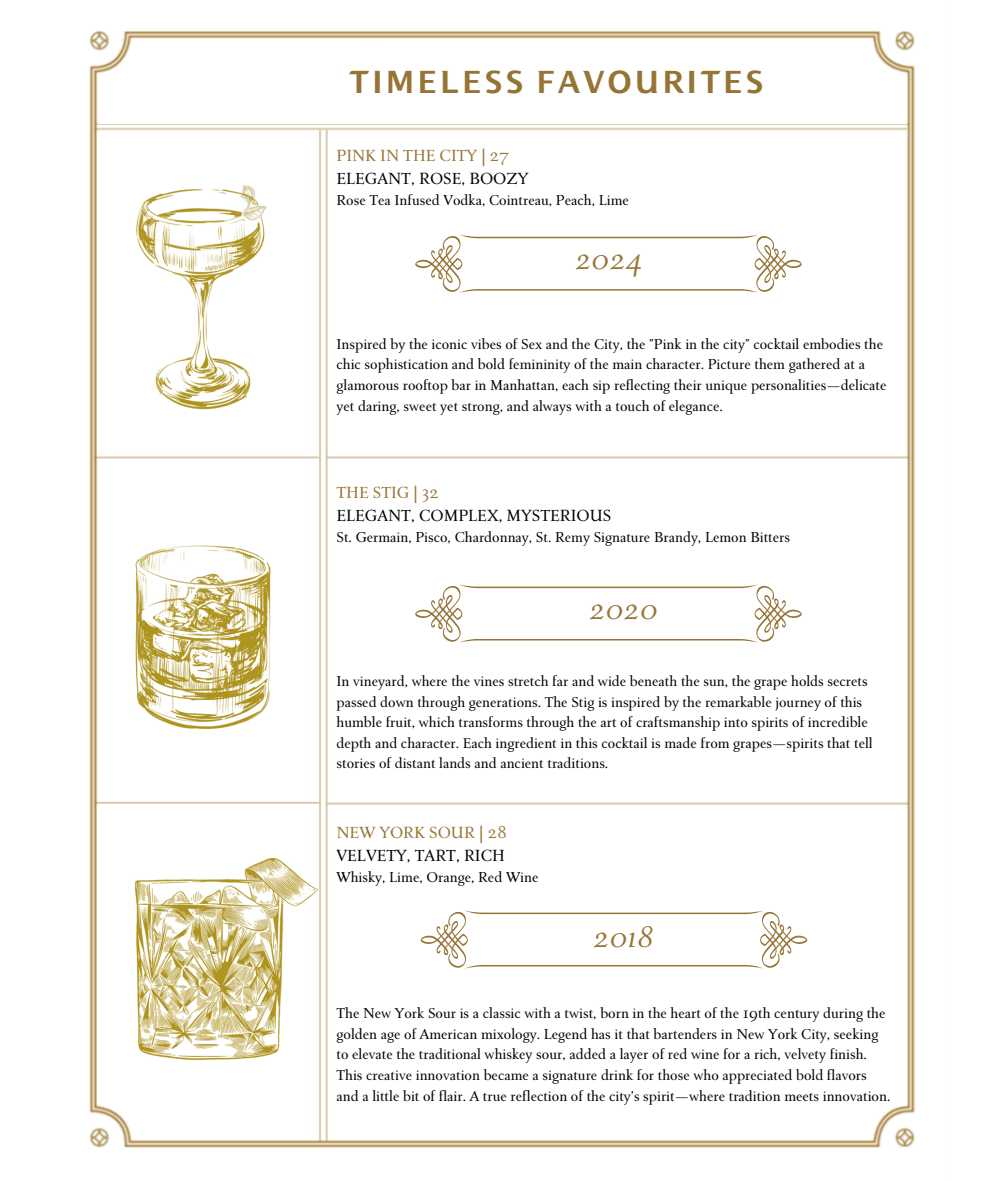
<style>
.page{position:relative;width:1008px;height:1181px;background:#fff}
.page>*{position:absolute;margin:0;border:0;box-sizing:border-box;transform-origin:0 0}
.t1{font:700 30.8px "Marriott";letter-spacing:.1em;color:#967435}
.t2{font:italic 30px "Roos St Regis Text";color:#967435}
.t3{font:17.4px "Roos St Regis Display";color:#000}
.t4{font:17.4px "Roos St Regis Display";color:#967435}
.t5{font:15.4px/20.6px "Roos St Regis Display";color:#000}
</style>
<div class="page">
<img style="left:89px;top:31px;width:826px;height:1117px">
<div style="left:133px;top:43px;width:740px;height:81px;background:#fff"></div>
<div style="left:98px;top:75px;width:809px;height:49px;background:#fff"></div>
<div style="left:329px;top:133px;width:576px;height:323px;background:#fff"></div>
<div style="left:330px;top:461px;width:577px;height:340px;background:#fff"></div>
<div style="left:330px;top:808px;width:577px;height:298px;background:#fff"></div>
<div style="left:330px;top:1088px;width:543px;height:50px;background:#fff"></div>
<div style="left:97px;top:805px;width:221px;height:299px;background:#fff"></div>
<div style="left:133px;top:1088px;width:185px;height:50px;background:#fff"></div>
<div style="left:98px;top:461px;width:221px;height:338px;background:#fff"></div>
<div style="left:97px;top:132px;width:221px;height:323px;background:#fff"></div>
<img style="left:136px;top:189px;width:129px;height:221px">
<img style="left:229px;top:185px;width:38px;height:49px">
<img style="left:136px;top:545px;width:135px;height:184px">
<img style="left:136px;top:858px;width:181px;height:201px">
<svg style="left:415px;top:235px;width:387px;height:58px"></svg>
<svg style="left:415px;top:584px;width:387px;height:58px"></svg>
<svg style="left:420px;top:910px;width:388px;height:58px"></svg>
<h1 class="t1" style="left:349px;top:62px;width:416px">TIMELESS FAVOURITES</h1>
<p class="t4" style="left:337px;top:146px;width:174px">PINK IN THE CITY | 27</p>
<p class="t3" style="left:337px;top:169px;width:194px">ELEGANT, ROSE, BOOZY</p>
<p class="t5" style="left:337px;top:190px;width:294px">Rose Tea Infused Vodka, Cointreau, Peach, Lime</p>
<h2 class="t2" style="left:575px;top:242px;width:69px">2024</h2>
<p class="t5" style="left:337px;top:334px;width:552px">Inspired by the iconic vibes of Sex and the City, the "Pink in the city" cocktail embodies the chic sophistication and bold femininity of the main character. Picture them gathered at a glamorous rooftop bar in Manhattan, each sip reflecting their unique personalities—delicate yet daring, sweet yet strong, and always with a touch of elegance.</p>
<p class="t4" style="left:337px;top:483px;width:104px">THE STIG | 32</p>
<p class="t3" style="left:337px;top:506px;width:276px">ELEGANT, COMPLEX, MYSTERIOUS</p>
<p class="t5" style="left:337px;top:527px;width:455px">St. Germain, Pisco, Chardonnay, St. Remy Signature Brandy, Lemon Bitters</p>
<h2 class="t2" style="left:589px;top:592px;width:70px">2020</h2>
<p class="t5" style="left:337px;top:671px;width:538px">In vineyard, where the vines stretch far and wide beneath the sun, the grape holds secrets passed down through generations. The Stig is inspired by the remarkable journey of this humble fruit, which transforms through the art of craftsmanship into spirits of incredible depth and character. Each ingredient in this cocktail is made from grapes—spirits that tell stories of distant lands and ancient traditions.</p>
<p class="t4" style="left:337px;top:822px;width:172px">NEW YORK SOUR | 28</p>
<p class="t3" style="left:337px;top:846px;width:170px">VELVETY, TART, RICH</p>
<p class="t5" style="left:337px;top:867px;width:203px">Whisky, Lime, Orange, Red Wine</p>
<h2 class="t2" style="left:593px;top:920px;width:62px">2018</h2>
<p class="t5" style="left:337px;top:1003px;width:555px">The New York Sour is a classic with a twist, born in the heart of the 19th century during the golden age of American mixology. Legend has it that bartenders in New York City, seeking to elevate the traditional whiskey sour, added a layer of red wine for a rich, velvety finish.<br>This creative innovation became a signature drink for those who appreciated bold flavors and a little bit of flair. A true reflection of the city’s spirit—where tradition meets innovation.</p>
</div>
